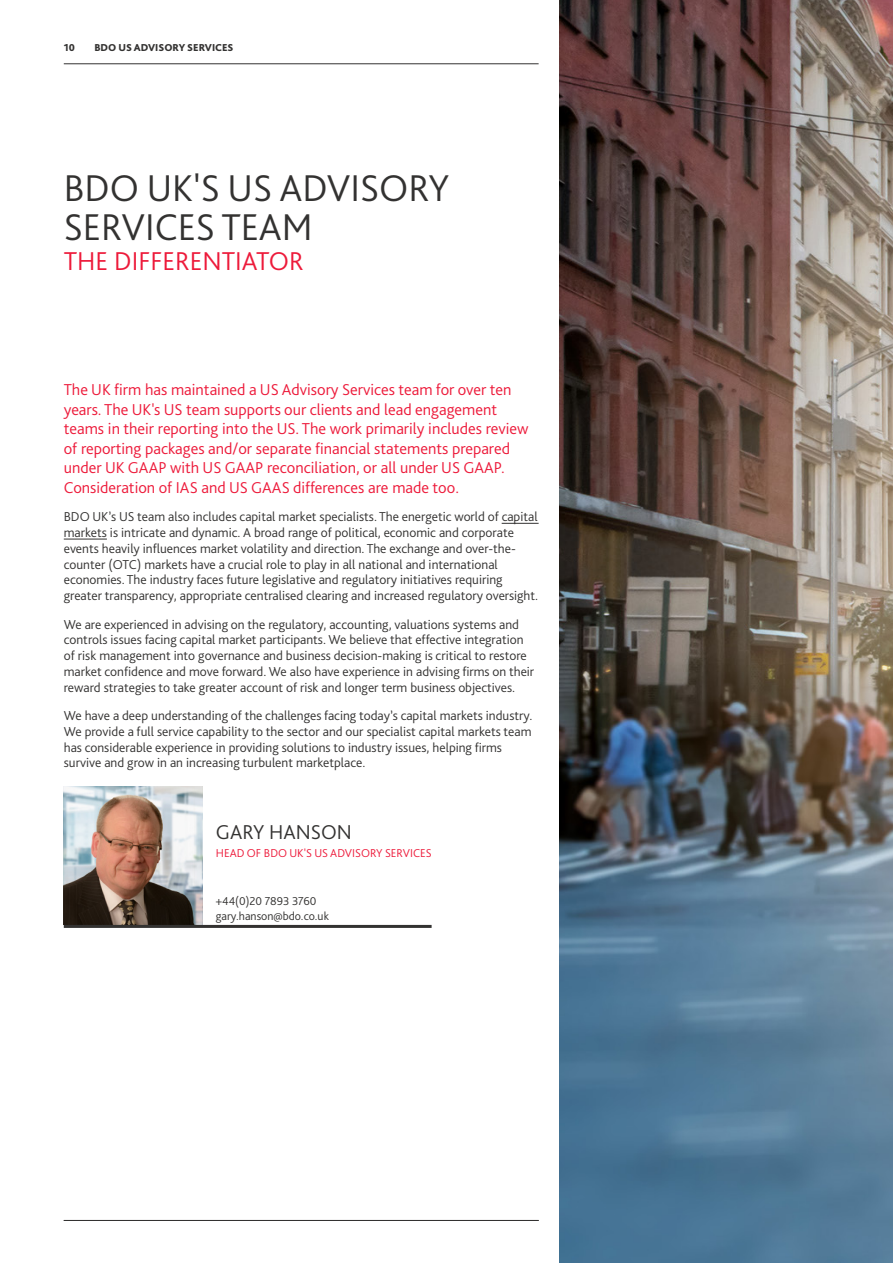
<style>
.page{position:relative;width:893px;height:1263px;background:#fff}
.page>*{position:absolute;margin:0;border:0;box-sizing:border-box;transform-origin:0 0}
.MAIN_HEADING{font:300 39px/39px "Bliss Pro";color:#333231}
.MAIN_HEADING-2{font:300 27px "Bliss Pro";color:#ed1a3a}
.Body_text{font:300 21px "Bliss Pro";color:#333231}
.Intro_text{font:300 16.5px/19.5px "Bliss Pro";color:#ed1a3a}
.Body_text-2{font:300 13.5px/15.8px "Bliss Pro";color:#333231}
.Body_text-3{font:300 12px "Bliss Pro";color:#333231}
.Body_text-4{font:300 12px "Bliss Pro";color:#ed1a3a}
.t1{font:800 10.5px "Bliss Pro";color:#333231}
</style>
<div class="page">
<img style="left:64px;top:786px;width:138px;height:139px">
<hr style="left:64px;top:1220px;width:475px;height:1px;background:#333231">
<hr style="left:64px;top:63px;width:475px;height:1px;background:#333231">
<hr style="left:502px;top:523px;width:37px;height:1px;background:#333231">
<hr style="left:64px;top:539px;width:43px;height:1px;background:#333231">
<img style="left:560px;top:0;width:333px;height:1263px">
<hr style="left:64px;top:925px;width:368px;height:3px;background:#333231">
<p class="t1" style="left:64px;top:40px;width:13px">10</p>
<p class="t1" style="left:94px;top:40px;width:141px">BDO US ADVISORY SERVICES</p>
<p class="MAIN_HEADING" style="left:64px;top:168px;width:387px">BDO UK'S US ADVISORY<br>SERVICES TEAM</p>
<p class="MAIN_HEADING-2" style="left:64px;top:245px;width:241px">THE DIFFERENTIATOR</p>
<p class="Intro_text" style="left:64px;top:380px;width:466px">The UK firm has maintained a US Advisory Services team for over ten years. The UK's US team supports our clients and lead engagement teams in their reporting into the US. The work primarily includes review of reporting packages and/or separate financial statements prepared under UK GAAP with US GAAP reconciliation, or all under US GAAP.<br>Consideration of IAS and US GAAS differences are made too.</p>
<p class="Body_text-2" style="left:64px;top:509px;width:476px">BDO UK’s US team also includes capital market specialists. The energetic world of capital markets is intricate and dynamic. A broad range of political, economic and corporate events heavily influences market volatility and direction. The exchange and over-the&shy;counter (OTC) markets have a crucial role to play in all national and international economies. The industry faces future legislative and regulatory initiatives requiring greater transparency, appropriate centralised clearing and increased regulatory oversight.</p>
<p class="Body_text-2" style="left:64px;top:616px;width:472px">We are experienced in advising on the regulatory, accounting, valuations systems and controls issues facing capital market participants. We believe that effective integration of risk management into governance and business decision-making is critical to restore market confidence and move forward. We also have experience in advising firms on their reward strategies to take greater account of risk and longer term business objectives.</p>
<p class="Body_text-2" style="left:64px;top:707px;width:470px">We have a deep understanding of the challenges facing today’s capital markets industry.<br>We provide a full service capability to the sector and our specialist capital markets team has considerable experience in providing solutions to industry issues, helping firms survive and grow in an increasing turbulent marketplace.</p>
<p class="Body_text" style="left:216px;top:819px;width:137px">GARY HANSON</p>
<p class="Body_text-4" style="left:216px;top:845px;width:217px">HEAD OF BDO UK'S US ADVISORY SERVICES</p>
<p class="Body_text-3" style="left:216px;top:893px;width:102px">+44(0)20 7893 3760</p>
<p class="Body_text-3" style="left:216px;top:908px;width:115px">gary.hanson@bdo.co.uk</p>
</div>
